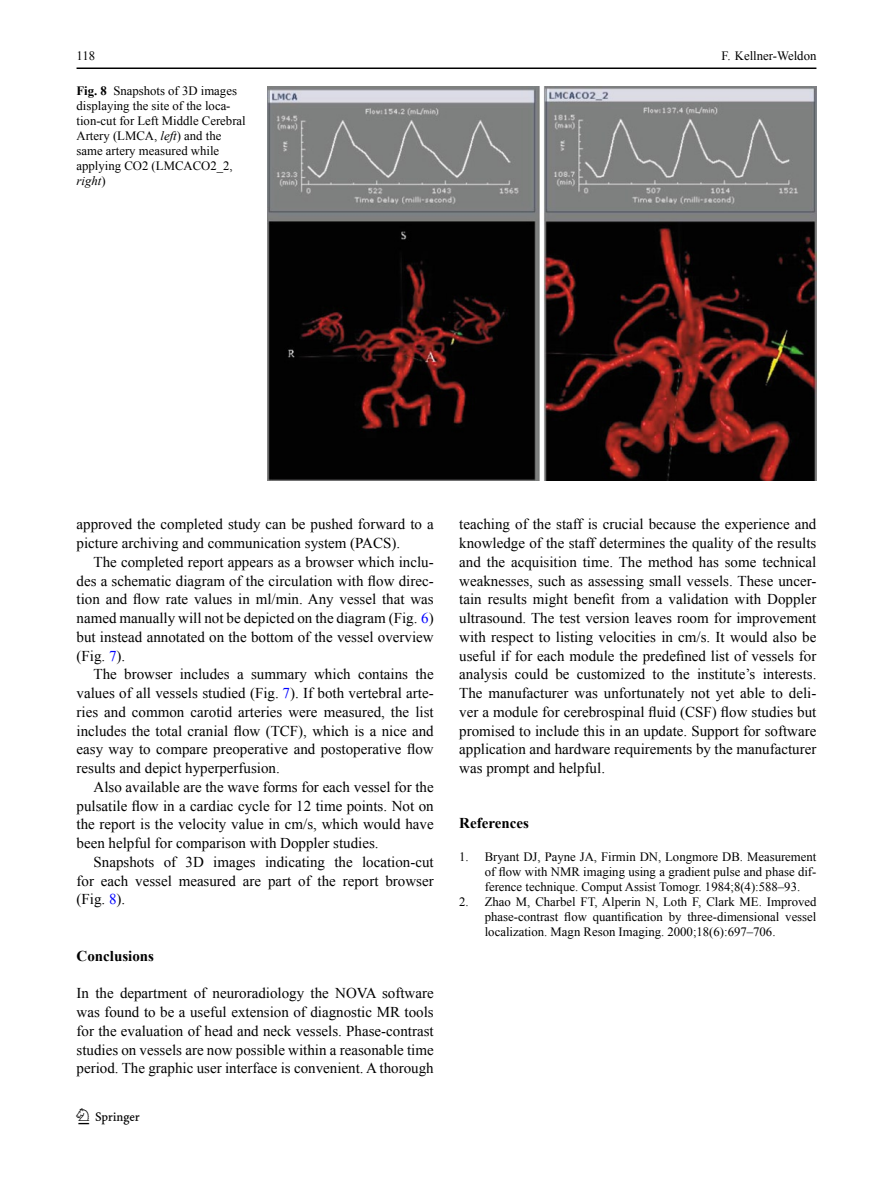
<style>
.page{position:relative;width:893px;height:1187px;background:#fff}
.page>*{position:absolute;margin:0;border:0;box-sizing:border-box;transform-origin:0 0}
.t1{font:22.5px "Springnew";color:#000}
.t2{font:15px/18.8px "Times New Roman";color:#000;text-align:justify}
.t3{font:700 15px "Times New Roman";color:#000}
.t4{font:12.75px/15px "Times New Roman";color:#000;text-align:justify}
.s1{font-weight:700}
.s2{font-style:italic}
.s3{color:#00f}
</style>
<div class="page">
<hr style="left:77px;top:67px;width:739px;height:2px;background:#000">
<img style="left:268px;top:86px;width:548px;height:394px">
<p class="t4" style="left:77px;top:48px;width:20px">118</p>
<p class="t4" style="left:721px;top:48px;width:96px">F. Kellner-Weldon</p>
<p class="t4" style="left:77px;top:83px;width:171px;text-align:left"><span class="s1">Fig. 8</span> Snapshots of 3D images displaying the site of the loca&shy;tion-cut for Left Middle Cerebral<br>Artery (LMCA, <span class="s2">left</span>) and the same artery measured while applying CO2 (LMCACO2_2, <span class="s2">right</span>)</p>
<p class="t2" style="left:77px;top:514px;width:359px">approved the completed study can be pushed forward to a picture archiving and communication system (PACS).</p>
<p class="t2" style="left:77px;top:552px;width:359px;text-indent:17px">The completed report appears as a browser which inclu&shy;des a schematic diagram of the circulation with flow direc&shy;tion and flow rate values in ml/min. Any vessel that was named manually will not be depicted on the diagram (Fig. <span class="s3">6</span>) but instead annotated on the bottom of the vessel overview (Fig. <span class="s3">7</span>).</p>
<p class="t2" style="left:77px;top:664px;width:359px;text-indent:17px">The browser includes a summary which contains the values of all vessels studied (Fig. <span class="s3">7</span>). If both vertebral arte&shy;ries and common carotid arteries were measured, the list includes the total cranial flow (TCF), which is a nice and easy way to compare preoperative and postoperative flow results and depict hyperperfusion.</p>
<p class="t2" style="left:77px;top:777px;width:359px;text-indent:17px">Also available are the wave forms for each vessel for the pulsatile flow in a cardiac cycle for 12 time points. Not on the report is the velocity value in cm/s, which would have been helpful for comparison with Doppler studies.</p>
<p class="t2" style="left:77px;top:852px;width:359px;text-indent:17px">Snapshots of 3D images indicating the location-cut for each vessel measured are part of the report browser (Fig. <span class="s3">8</span>).</p>
<p class="t3" style="left:77px;top:945px;width:79px">Conclusions</p>
<p class="t2" style="left:77px;top:983px;width:359px">In the department of neuroradiology the NOVA software was found to be a useful extension of diagnostic MR tools for the evaluation of head and neck vessels. Phase-contrast studies on vessels are now possible within a reasonable time period. The graphic user interface is convenient. A thorough</p>
<h1 class="t1" style="left:79px;top:1108px;width:63px">1 3</h1>
<p class="t2" style="left:459px;top:514px;width:359px">teaching of the staff is crucial because the experience and knowledge of the staff determines the quality of the results and the acquisition time. The method has some technical weaknesses, such as assessing small vessels. These uncer&shy;tain results might benefit from a validation with Doppler ultrasound. The test version leaves room for improvement with respect to listing velocities in cm/s. It would also be useful if for each module the predefined list of vessels for analysis could be customized to the institute’s interests.<br>The manufacturer was unfortunately not yet able to deli&shy;ver a module for cerebrospinal fluid (CSF) flow studies but promised to include this in an update. Support for software application and hardware requirements by the manufacturer was prompt and helpful.</p>
<p class="t3" style="left:459px;top:812px;width:71px">References</p>
<p class="t4" style="left:485px;top:848px;width:333px;text-indent:-26px">1. Bryant DJ, Payne JA, Firmin DN, Longmore DB. Measurement of flow with NMR imaging using a gradient pulse and phase dif&shy;ference technique. Comput Assist Tomogr. 1984;8(4):588–93.</p>
<p class="t4" style="left:485px;top:893px;width:333px;text-indent:-26px">2. Zhao M, Charbel FT, Alperin N, Loth F, Clark ME. Improved phase-contrast flow quantification by three-dimensional vessel localization. Magn Reson Imaging. 2000;18(6):697–706.</p>
</div>
